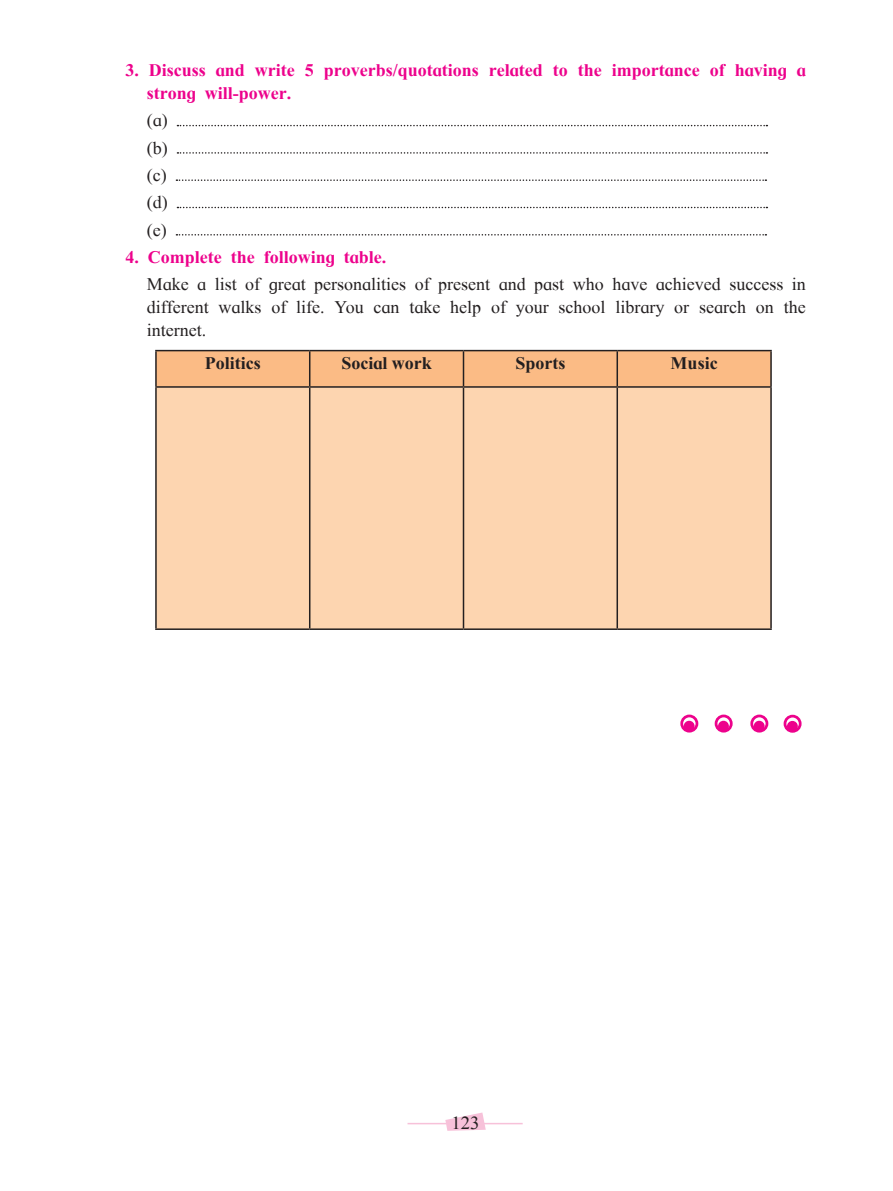
<style>
.page{position:relative;width:893px;height:1191px;background:#fff}
.page>*{position:absolute;margin:0;border:0;box-sizing:border-box;transform-origin:0 0}
.t1{font:18.75px "Times New Roman";color:#231f20}
.t2{font:18px/23.1px "Times New Roman";color:#231f20;text-align:justify}
.t3{font:700 18px/23.1px "Times New Roman";color:#ed028c}
.t4{font:700 18px "Times New Roman";color:#231f20}
</style>
<div class="page">
<svg style="left:445px;top:1112px;width:41px;height:18px"></svg>
<hr style="left:407px;top:1122px;width:40px;height:2px;background:#f7c1d9">
<hr style="left:484px;top:1122px;width:39px;height:2px;background:#f7c1d9">
<svg style="left:177px;top:125px;width:590px;height:1px"></svg>
<svg style="left:177px;top:152px;width:590px;height:2px"></svg>
<svg style="left:176px;top:179px;width:590px;height:2px"></svg>
<svg style="left:177px;top:207px;width:590px;height:1px"></svg>
<svg style="left:176px;top:234px;width:590px;height:1px"></svg>
<div style="left:157px;top:351px;width:613px;height:35px;background:#fbbb85"></div>
<div style="left:157px;top:388px;width:613px;height:240px;background:#fdd5b0"></div>
<hr style="left:155px;top:350px;width:155px;height:1px;background:#231f20">
<hr style="left:155px;top:351px;width:2px;height:35px;background:#231f20">
<hr style="left:310px;top:350px;width:153px;height:1px;background:#231f20">
<hr style="left:309px;top:351px;width:1px;height:35px;background:#231f20">
<hr style="left:463px;top:350px;width:154px;height:1px;background:#231f20">
<hr style="left:463px;top:351px;width:1px;height:35px;background:#231f20">
<hr style="left:617px;top:350px;width:155px;height:1px;background:#231f20">
<hr style="left:616px;top:351px;width:2px;height:35px;background:#231f20">
<hr style="left:770px;top:351px;width:2px;height:35px;background:#231f20">
<hr style="left:155px;top:386px;width:155px;height:2px;background:#231f20">
<hr style="left:155px;top:388px;width:2px;height:240px;background:#231f20">
<hr style="left:310px;top:386px;width:153px;height:2px;background:#231f20">
<hr style="left:309px;top:388px;width:1px;height:240px;background:#231f20">
<hr style="left:463px;top:386px;width:154px;height:2px;background:#231f20">
<hr style="left:463px;top:388px;width:1px;height:240px;background:#231f20">
<hr style="left:617px;top:386px;width:155px;height:2px;background:#231f20">
<hr style="left:616px;top:388px;width:2px;height:240px;background:#231f20">
<hr style="left:770px;top:388px;width:2px;height:240px;background:#231f20">
<hr style="left:155px;top:628px;width:155px;height:2px;background:#231f20">
<hr style="left:310px;top:628px;width:153px;height:2px;background:#231f20">
<hr style="left:463px;top:628px;width:154px;height:2px;background:#231f20">
<hr style="left:617px;top:628px;width:155px;height:2px;background:#231f20">
<div style="left:788px;top:722px;width:8px;height:8px;background:#ed028c;border-radius:50%"></div>
<div style="left:787px;top:721px;width:11px;height:11px;border:3px solid #ed028c;border-radius:50%"></div>
<div style="left:784px;top:714px;width:17px;height:18px;border:3px solid #ed028c;border-radius:50%"></div>
<div style="left:755px;top:722px;width:8px;height:8px;background:#ed028c;border-radius:50%"></div>
<div style="left:754px;top:720px;width:11px;height:11px;border:3px solid #ed028c;border-radius:50%"></div>
<div style="left:750px;top:714px;width:18px;height:18px;border:3px solid #ed028c;border-radius:50%"></div>
<div style="left:719px;top:722px;width:8px;height:8px;background:#ed028c;border-radius:50%"></div>
<div style="left:718px;top:720px;width:11px;height:11px;border:3px solid #ed028c;border-radius:50%"></div>
<div style="left:715px;top:714px;width:18px;height:18px;border:3px solid #ed028c;border-radius:50%"></div>
<div style="left:685px;top:722px;width:8px;height:8px;background:#ed028c;border-radius:50%"></div>
<div style="left:684px;top:720px;width:11px;height:11px;border:3px solid #ed028c;border-radius:50%"></div>
<div style="left:680px;top:714px;width:18px;height:18px;border:3px solid #ed028c;border-radius:50%"></div>
<p class="t3" style="left:147px;top:58px;width:661px;text-indent:-21px">3. Discuss and write 5 proverbs/quotations related to the importance of having a strong will-power.</p>
<p class="t2" style="left:147px;top:109px;width:22px">(a)</p>
<p class="t2" style="left:147px;top:136px;width:22px">(b)</p>
<p class="t2" style="left:147px;top:163px;width:21px">(c)</p>
<p class="t2" style="left:147px;top:191px;width:22px">(d)</p>
<p class="t2" style="left:147px;top:218px;width:21px">(e)</p>
<p class="t3" style="left:125px;top:245px;width:262px">4. Complete the following table.</p>
<p class="t2" style="left:147px;top:272px;width:661px">Make a list of great personalities of present and past who have achieved success in different walks of life. You can take help of your school library or search on the internet.</p>
<p class="t4" style="left:205px;top:353px;width:57px">Politics</p>
<p class="t4" style="left:341px;top:353px;width:92px">Social work</p>
<p class="t4" style="left:515px;top:353px;width:52px">Sports</p>
<p class="t4" style="left:671px;top:353px;width:48px">Music</p>
<p class="t1" style="left:452px;top:1112px;width:30px">123</p>
</div>
